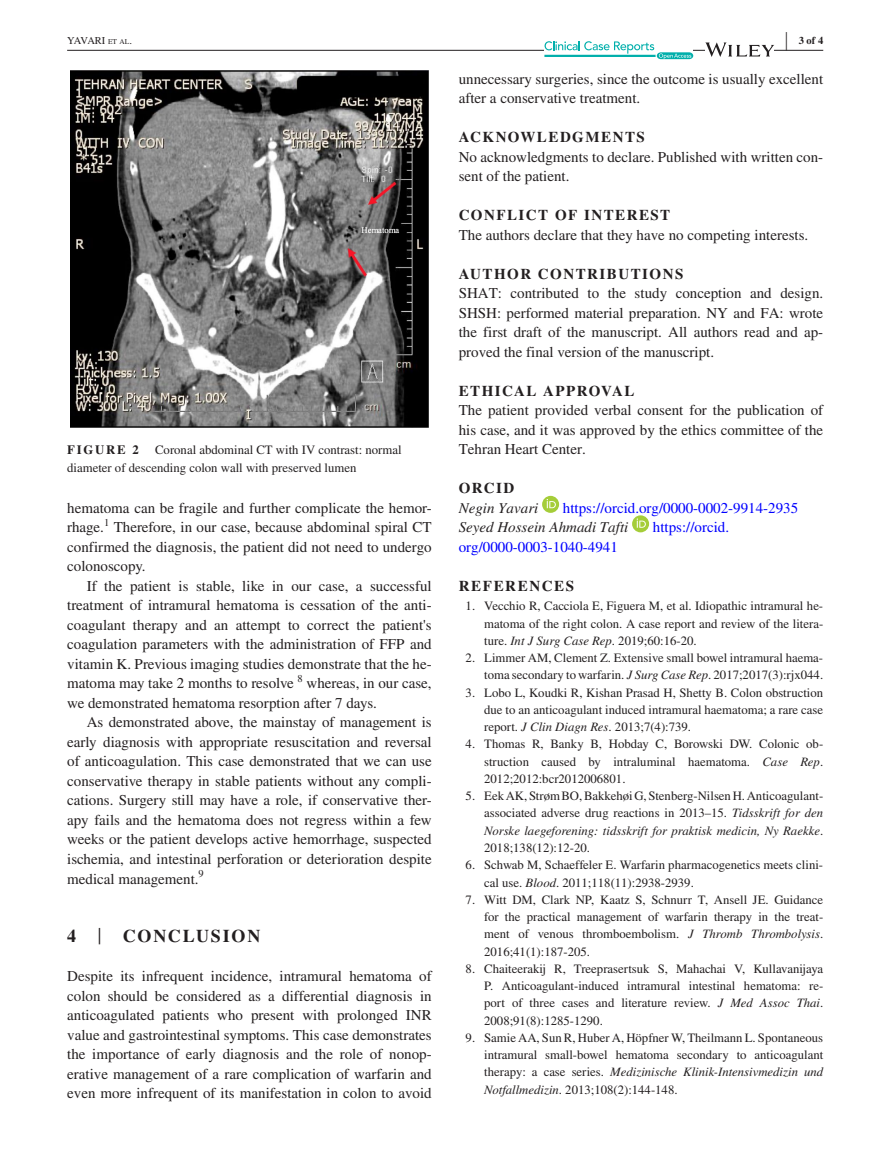
<style>
.page{position:relative;width:893px;height:1174px;background:#fff}
.page>*{position:absolute;margin:0;border:0;box-sizing:border-box;transform-origin:0 0}
.t1{font:700 25.95px "STIX";color:#231f20;scale:.36 1}
.t2{font:700 18px "STIX";letter-spacing:.1em;color:#231f20}
.t3{font:15px/19.5px "STIX";color:#231f20;text-align:justify}
.t4{font:700 15px "STIX";letter-spacing:.1em;color:#231f20}
.t5{font:15px "STIX";color:#00f}
.t6{font:italic 15px "STIX";color:#231f20}
.t7{font:12.75px/17.2px "STIX";color:#231f20;text-align:justify}
.t8{font:700 12.75px "STIX";letter-spacing:.14em;color:#231f20}
.t9{font:10.5px "STIX";letter-spacing:-.075em;color:#231f20}
.t10{font:700 10.5px "STIX";color:#231f20}
.t11{font:10.5px "STIX";color:#231f20}
.s1{font-size:7.35px}
.s2{font-weight:400;font-size:23.7px}
.s3{font-style:italic}
</style>
<div class="page">
<hr style="left:67px;top:50px;width:756px;height:1px;background:#231f20">
<svg style="left:544px;top:41px;width:149px;height:18px"></svg>
<svg style="left:705px;top:42px;width:69px;height:15px"></svg>
<svg style="left:542px;top:496px;width:17px;height:17px"></svg>
<svg style="left:547px;top:499px;width:9px;height:9px"></svg>
<svg style="left:632px;top:515px;width:17px;height:17px"></svg>
<svg style="left:637px;top:518px;width:9px;height:10px"></svg>
<div style="left:67px;top:70px;width:365px;height:357px;background:linear-gradient(to bottom,#fff,#fff)"></div>
<img style="left:71px;top:70px;width:357px;height:357px">
<h1 class="t1" style="left:785px;top:26px;width:7px">|</h1>
<p class="t9" style="left:67px;top:33px;width:66px">YAVARI <span class="s1">et al</span>.</p>
<p class="t10" style="left:799px;top:34px;width:26px">3 of 4</p>
<p class="t8" style="left:67px;top:442px;width:73px">FIGURE 2</p>
<p class="t7" style="left:67px;top:442px;width:336px;line-height:18px;text-indent:88px">Coronal abdominal CT with IV contrast: normal diameter of descending colon wall with preserved lumen</p>
<p class="t3" style="left:67px;top:499px;width:366px">hematoma can be fragile and further complicate the hemor&shy;rhage.</p>
<p class="t11" style="left:104px;top:515px;width:7px">1</p>
<p class="t3" style="left:67px;top:518px;width:366px;text-indent:47px">Therefore, in our case, because abdominal spiral CT confirmed the diagnosis, the patient did not need to undergo colonoscopy.</p>
<p class="t3" style="left:67px;top:577px;width:366px;text-indent:20px">If the patient is stable, like in our case, a successful treatment of intramural hematoma is cessation of the anti&shy;coagulant therapy and an attempt to correct the patient's coagulation parameters with the administration of FFP and vitamin K. Previous imaging studies demonstrate that the he&shy;matoma may take 2 months to resolve</p>
<p class="t11" style="left:298px;top:671px;width:7px">8</p>
<p class="t3" style="left:67px;top:674px;width:366px;text-indent:239px">whereas, in our case, we demonstrated hematoma resorption after 7 days.</p>
<p class="t3" style="left:67px;top:713px;width:366px;text-indent:20px">As demonstrated above, the mainstay of management is early diagnosis with appropriate resuscitation and reversal of anticoagulation. This case demonstrated that we can use conservative therapy in stable patients without any compli&shy;cations. Surgery still may have a role, if conservative ther&shy;apy fails and the hematoma does not regress within a few weeks or the patient develops active hemorrhage, suspected ischemia, and intestinal perforation or deterioration despite medical management.</p>
<p class="t11" style="left:199px;top:866px;width:7px">9</p>
<p class="t2" style="left:67px;top:925px;width:195px">4 <span class="s2">|</span> CONCLUSION</p>
<p class="t3" style="left:67px;top:967px;width:366px">Despite its infrequent incidence, intramural hematoma of colon should be considered as a differential diagnosis in anticoagulated patients who present with prolonged INR value and gastrointestinal symptoms. This case demonstrates the importance of early diagnosis and the role of nonop&shy;erative management of a rare complication of warfarin and even more infrequent of its manifestation in colon to avoid</p>
<p class="t3" style="left:459px;top:70px;width:366px">unnecessary surgeries, since the outcome is usually excellent after a conservative treatment.</p>
<p class="t4" style="left:459px;top:128px;width:188px">ACKNOWLEDGMENTS</p>
<p class="t3" style="left:459px;top:148px;width:366px">No acknowledgments to declare. Published with written con&shy;sent of the patient.</p>
<p class="t4" style="left:459px;top:206px;width:213px">CONFLICT OF INTEREST</p>
<p class="t3" style="left:459px;top:226px;width:351px">The authors declare that they have no competing interests.</p>
<p class="t4" style="left:459px;top:265px;width:226px">AUTHOR CONTRIBUTIONS</p>
<p class="t3" style="left:459px;top:284px;width:366px">SHAT: contributed to the study conception and design.<br>SHSH: performed material preparation. NY and FA: wrote the first draft of the manuscript. All authors read and ap&shy;proved the final version of the manuscript.</p>
<p class="t4" style="left:459px;top:382px;width:177px">ETHICAL APPROVAL</p>
<p class="t3" style="left:459px;top:401px;width:366px">The patient provided verbal consent for the publication of his case, and it was approved by the ethics committee of the Tehran Heart Center.</p>
<p class="t4" style="left:459px;top:479px;width:57px">ORCID</p>
<p class="t6" style="left:459px;top:497px;width:81px">Negin Yavari</p>
<p class="t5" style="left:563px;top:497px;width:237px">https://orcid.org/0000-0002-9914-2935</p>
<p class="t6" style="left:459px;top:517px;width:171px">Seyed Hossein Ahmadi Tafti</p>
<p class="t5" style="left:653px;top:517px;width:78px">https://orcid.</p>
<p class="t5" style="left:459px;top:536px;width:161px">org/0000-0003-1040-4941</p>
<p class="t4" style="left:459px;top:577px;width:117px">REFERENCES</p>
<p class="t7" style="left:484px;top:598px;width:341px;text-indent:-19px">1. Vecchio R, Cacciola E, Figuera M, et al. Idiopathic intramural he&shy;matoma of the right colon. A case report and review of the litera&shy;ture. <span class="s3">Int J Surg Case Rep</span>. 2019;60:16-20.</p>
<p class="t7" style="left:466px;top:650px;width:359px;text-align:right">2. Limmer AM, Clement Z. Extensive small bowel intramural haema&shy;toma secondary to warfarin. <span class="s3">J Surg Case Rep</span>. 2017;2017(3):rjx044.</p>
<p class="t7" style="left:484px;top:684px;width:341px;text-indent:-19px">3. Lobo L, Koudki R, Kishan Prasad H, Shetty B. Colon obstruction due to an anticoagulant induced intramural haematoma; a rare case report. <span class="s3">J Clin Diagn Res</span>. 2013;7(4):739.</p>
<p class="t7" style="left:484px;top:736px;width:341px;text-indent:-19px">4. Thomas R, Banky B, Hobday C, Borowski DW. Colonic ob&shy;struction caused by intraluminal haematoma. <span class="s3">Case Rep</span>.<br>2012;2012:bcr2012006801.</p>
<p class="t7" style="left:484px;top:788px;width:341px;text-indent:-19px">5. Eek AK, Strøm BO, Bakkehøi G, Stenberg-Nilsen H. Anticoagulant&shy;associated adverse drug reactions in 2013–15. <span class="s3">Tidsskrift for den Norske laegeforening: tidsskrift for praktisk medicin, Ny Raekke</span>.<br>2018;138(12):12-20.</p>
<p class="t7" style="left:484px;top:857px;width:340px;text-indent:-19px">6. Schwab M, Schaeffeler E. Warfarin pharmacogenetics meets clini&shy;cal use. <span class="s3">Blood</span>. 2011;118(11):2938-2939.</p>
<p class="t7" style="left:484px;top:891px;width:341px;text-indent:-19px">7. Witt DM, Clark NP, Kaatz S, Schnurr T, Ansell JE. Guidance for the practical management of warfarin therapy in the treat&shy;ment of venous thromboembolism. <span class="s3">J Thromb Thrombolysis</span>.<br>2016;41(1):187-205.</p>
<p class="t7" style="left:484px;top:960px;width:341px;text-indent:-19px">8. Chaiteerakij R, Treeprasertsuk S, Mahachai V, Kullavanijaya P. Anticoagulant-induced intramural intestinal hematoma: re&shy;port of three cases and literature review. <span class="s3">J Med Assoc Thai</span>.<br>2008;91(8):1285-1290.</p>
<p class="t7" style="left:484px;top:1029px;width:341px;text-indent:-19px">9. Samie AA, Sun R, Huber A, Höpfner W, Theilmann L. Spontaneous intramural small-bowel hematoma secondary to anticoagulant therapy: a case series. <span class="s3">Medizinische Klinik-Intensivmedizin und Notfallmedizin</span>. 2013;108(2):144-148.</p>
</div>
